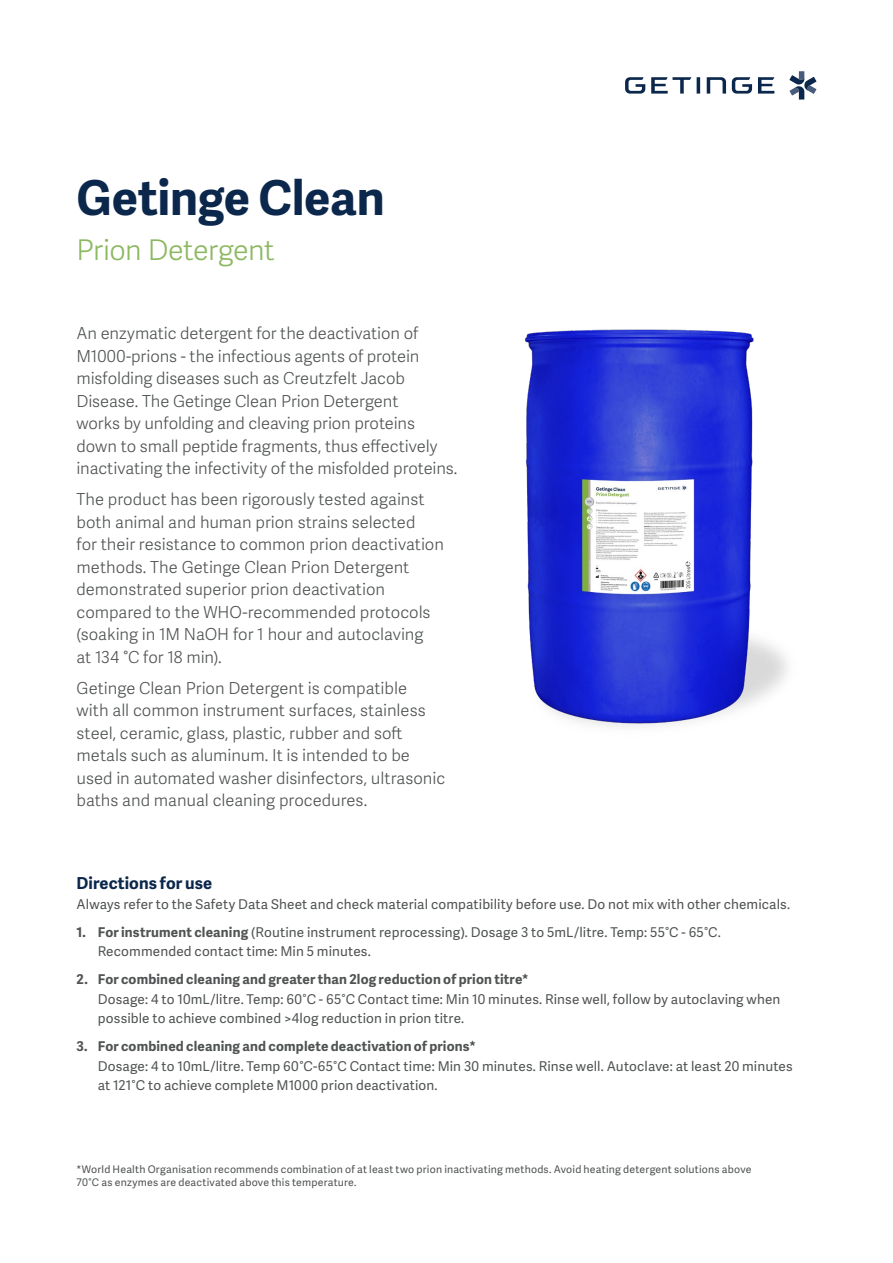
<style>
.page{position:relative;width:893px;height:1263px;background:#fff}
.page>*{position:absolute;margin:0;border:0;box-sizing:border-box;transform-origin:0 0}
.t1{font:700 48px "Adelle Sans";letter-spacing:-.005em;color:#0c274c}
.t2{font:300 28.5px "Adelle Sans";letter-spacing:-.02em;color:#8cb861}
.t3{font:300 16.5px/22.5px "Adelle Sans";color:#505353}
.t4{font:700 16.5px "Adelle Sans";letter-spacing:.005em;color:#0c274c}
.t5{font:13.5px/19.5px "Adelle Sans";letter-spacing:.01em;color:#505353}
.t6{font:700 13.5px "Adelle Sans";letter-spacing:.01em;color:#505353}
.t7{font:10.5px/13.5px "Adelle Sans";letter-spacing:.02em;color:#505353}
.s1{font-weight:700}
</style>
<div class="page">
<svg style="left:789px;top:71px;width:27px;height:29px"></svg>
<svg style="left:758px;top:77px;width:16px;height:17px"></svg>
<svg style="left:651px;top:77px;width:40px;height:17px"></svg>
<svg style="left:697px;top:77px;width:3px;height:17px"></svg>
<svg style="left:625px;top:77px;width:20px;height:17px"></svg>
<svg style="left:732px;top:77px;width:20px;height:17px"></svg>
<svg style="left:707px;top:77px;width:19px;height:17px"></svg>
<img style="left:525px;top:329px;width:263px;height:398px">
<h1 class="t1" style="left:77px;top:163px;width:310px">Getinge Clean</h1>
<h2 class="t2" style="left:77px;top:229px;width:200px">Prion Detergent</h2>
<p class="t3" style="left:77px;top:322px;width:382px">An enzymatic detergent for the deactivation of M1000-prions - the infectious agents of protein misfolding diseases such as Creutzfelt Jacob Disease. The Getinge Clean Prion Detergent<br>works by unfolding and cleaving prion proteins down to small peptide fragments, thus effectively inactivating the infectivity of the misfolded proteins.</p>
<p class="t3" style="left:77px;top:488px;width:369px">The product has been rigorously tested against both animal and human prion strains selected<br>for their resistance to common prion deactivation methods. The Getinge Clean Prion Detergent demonstrated superior prion deactivation compared to the WHO-recommended protocols (soaking in 1M NaOH for 1 hour and autoclaving<br>at 134 °C for 18 min).</p>
<p class="t3" style="left:77px;top:676px;width:370px">Getinge Clean Prion Detergent is compatible<br>with all common instrument surfaces, stainless steel, ceramic, glass, plastic, rubber and soft metals such as aluminum. It is intended to be used in automated washer disinfectors, ultrasonic baths and manual cleaning procedures.</p>
<p class="t4" style="left:77px;top:871px;width:137px">Directions for use</p>
<p class="t5" style="left:77px;top:894px;width:715px">Always refer to the Safety Data Sheet and check material compatibility before use. Do not mix with other chemicals.</p>
<p class="t5" style="left:98px;top:922px;width:625px;text-indent:-21px"><span class="s1">1. For instrument cleaning</span> (Routine instrument reprocessing). Dosage 3 to 5mL/litre. Temp: 55°C - 65°C.<br>Recommended contact time: Min 5 minutes.</p>
<p class="t6" style="left:77px;top:969px;width:454px">2. For combined cleaning and greater than 2log reduction of prion titre*</p>
<p class="t5" style="left:98px;top:989px;width:684px">Dosage: 4 to 10mL/litre. Temp: 60°C - 65°C Contact time: Min 10 minutes. Rinse well, follow by autoclaving when possible to achieve combined &gt;4log reduction in prion titre.</p>
<p class="t6" style="left:77px;top:1036px;width:401px">3. For combined cleaning and complete deactivation of prions*</p>
<p class="t5" style="left:98px;top:1056px;width:696px">Dosage: 4 to 10mL/litre. Temp 60°C-65°C Contact time: Min 30 minutes. Rinse well. Autoclave: at least 20 minutes at 121°C to achieve complete M1000 prion deactivation.</p>
<p class="t7" style="left:77px;top:1162px;width:677px">*World Health Organisation recommends combination of at least two prion inactivating methods. Avoid heating detergent solutions above<br>70°C as enzymes are deactivated above this temperature.</p>
</div>
